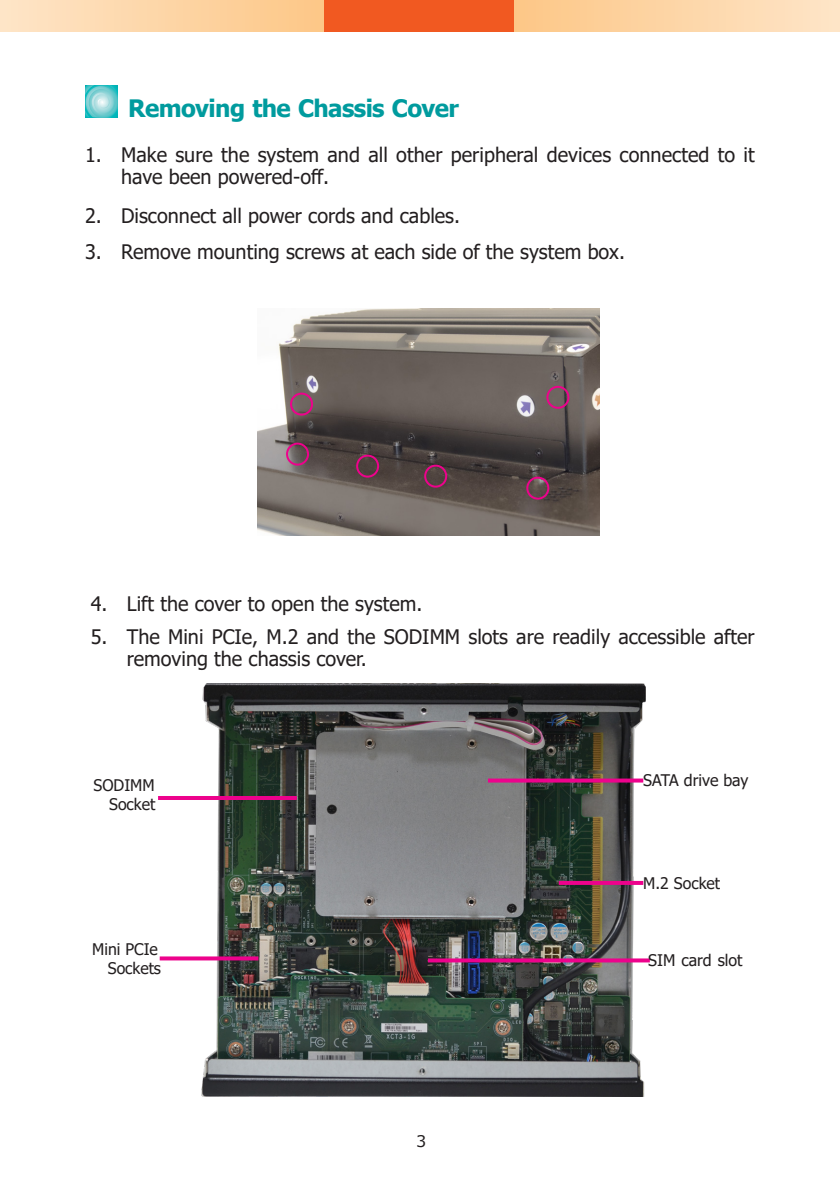
<style>
.page{position:relative;width:840px;height:1191px;background:#fff}
.page>*{position:absolute;margin:0;border:0;box-sizing:border-box;transform-origin:0 0}
.t1{font:700 24px "Tahoma";letter-spacing:-.025em;color:#009b9e}
.t2{font:20px/22px "Tahoma";color:#231f20}
.t3{font:16px/19.2px "Tahoma";color:#231f20;text-align:right}
.t4{font:16px "Verdana";color:#231f20}
</style>
<div class="page">
<div style="left:323px;top:0;width:191px;height:32px;background:#f15921"></div>
<div style="left:514px;top:0;width:325px;height:32px;background:linear-gradient(to right,#fdc786,#fee5c8)"></div>
<div style="left:0;top:0;width:323px;height:32px;background:linear-gradient(to right,#fee5c8,#fdc787)"></div>
<svg style="left:85px;top:85px;width:32px;height:32px"></svg>
<img style="left:202px;top:683px;width:443px;height:413px">
<svg style="left:160px;top:956px;width:98px;height:4px"></svg>
<hr style="left:158px;top:796px;width:139px;height:4px;background:#ed028c">
<hr style="left:558px;top:881px;width:85px;height:4px;background:#ed028c">
<svg style="left:487px;top:778px;width:156px;height:4px"></svg>
<svg style="left:427px;top:958px;width:222px;height:4px"></svg>
<img style="left:258px;top:308px;width:340px;height:227px">
<div style="left:546px;top:386px;width:23px;height:23px;border:2px solid #ed028c;border-radius:50%"></div>
<div style="left:290px;top:392px;width:23px;height:23px;border:2px solid #ed028c;border-radius:50%"></div>
<div style="left:526px;top:476px;width:23px;height:23px;border:2px solid #ed028c;border-radius:50%"></div>
<div style="left:424px;top:464px;width:23px;height:23px;border:2px solid #ed028c;border-radius:50%"></div>
<div style="left:356px;top:454px;width:23px;height:23px;border:2px solid #ed028c;border-radius:50%"></div>
<div style="left:286px;top:442px;width:23px;height:23px;border:2px solid #ed028c;border-radius:50%"></div>
<p class="t1" style="left:128px;top:91px;width:332px">Removing the Chassis Cover</p>
<p class="t2" style="left:121px;top:145px;width:634px;text-indent:-36px">1. Make sure the system and all other peripheral devices connected to it have been powered-off.</p>
<p class="t2" style="left:85px;top:206px;width:376px">2. Disconnect all power cords and cables.</p>
<p class="t2" style="left:85px;top:242px;width:541px">3. Remove mounting screws at each side of the system box.</p>
<p class="t2" style="left:91px;top:593px;width:333px">4. Lift the cover to open the system.</p>
<p class="t2" style="left:127px;top:626px;width:629px;text-indent:-36px">5. The Mini PCIe, M.2 and the SODIMM slots are readily accessible after removing the chassis cover.</p>
<p class="t3" style="left:93px;top:776px;width:63px">SODIMM<br>Socket</p>
<p class="t3" style="left:92px;top:940px;width:70px">Mini PCIe<br>Sockets</p>
<p class="t4" style="left:416px;top:1129px;width:12px">3</p>
<p class="t3" style="left:643px;top:772px;width:107px">SATA drive bay</p>
<p class="t3" style="left:643px;top:874px;width:78px">M.2 Socket</p>
<p class="t3" style="left:647px;top:951px;width:96px">SIM card slot</p>
</div>
